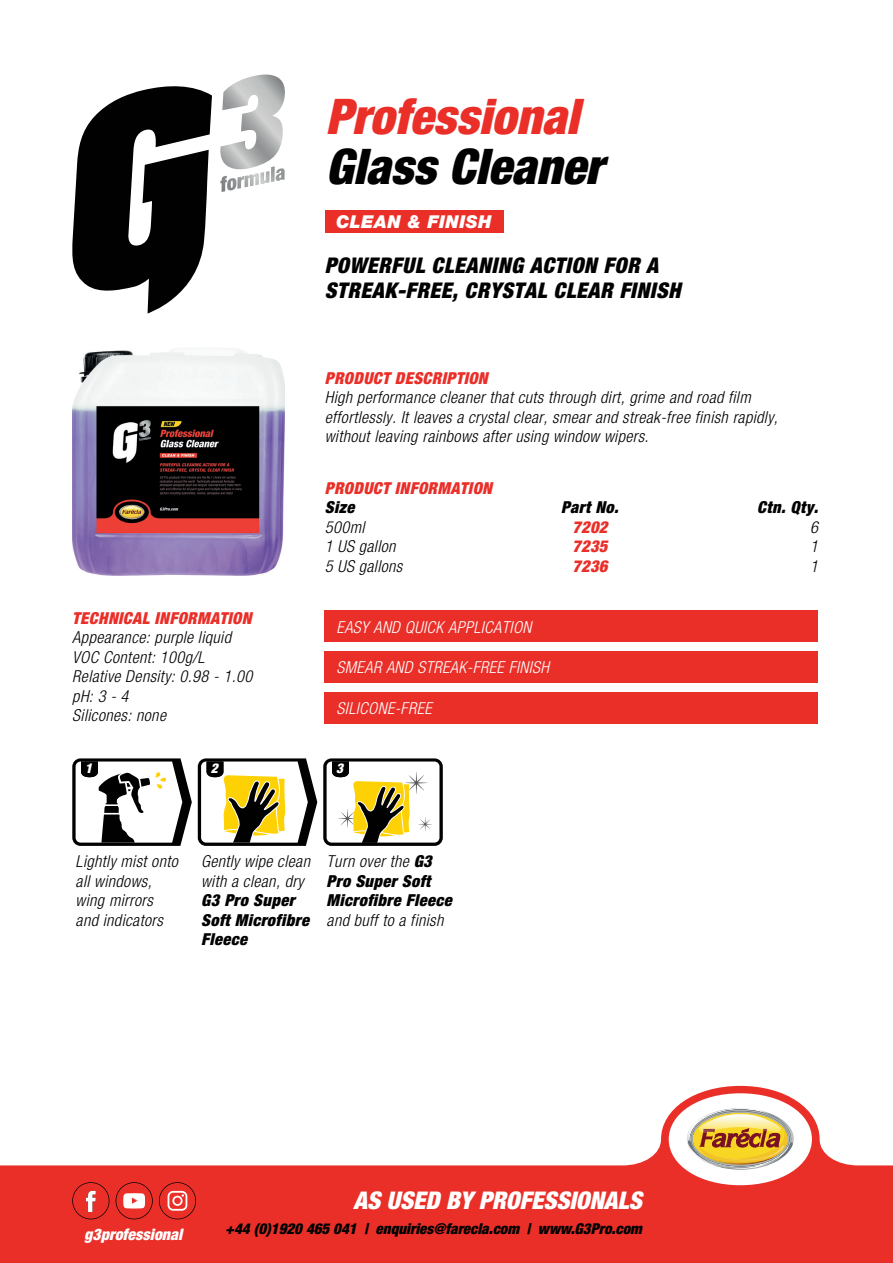
<style>
.page{position:relative;width:893px;height:1263px;background:#fff}
.page>*{position:absolute;margin:0;border:0;box-sizing:border-box;transform-origin:0 0}
.t1{font:italic 900 condensed 49.2px "Helvetica Neue";color:#ea2f29}
.t2{font:italic 900 condensed 49.2px "Helvetica Neue";color:#010101}
.t3{font:italic 900 condensed 24.45px "Helvetica Neue";color:#fff}
.t4{font:italic 900 condensed 21.6px/25.7px "Helvetica Neue";letter-spacing:.025em;color:#010101}
.t5{font:italic 900 17.7px "Helvetica Neue";letter-spacing:.025em;color:#fff}
.t6{font:italic 300 condensed 16.5px/19.5px "Helvetica Neue";letter-spacing:.025em;color:#010101}
.t7{font:italic 900 condensed 16.5px/19.5px "Helvetica Neue";letter-spacing:.025em;color:#010101}
.t8{font:italic 900 condensed 16.5px/19.5px "Helvetica Neue";letter-spacing:.025em;color:#ea2f29;text-align:justify}
.t9{font:italic 300 condensed 16.5px "Helvetica Neue";letter-spacing:.025em;color:#fff}
.t10{font:italic 900 condensed 15.9px "Helvetica Neue";color:#fff}
.t11{font:italic 900 condensed 15px "Helvetica Neue";color:#010101}
.t12{font:italic 900 condensed 13.5px "Helvetica Neue";color:#fff}
.s1{font-weight:300}
</style>
<div class="page">
<div style="left:326px;top:210px;width:178px;height:23px;background:#ea2f29"></div>
<svg style="left:0;top:1086px;width:893px;height:177px;fill:#ea2f29"></svg>
<svg style="left:72px;top:86px;width:140px;height:227px"></svg>
<svg style="left:220px;top:75px;width:65px;height:117px"></svg>
<svg style="left:72px;top:1182px;width:37px;height:37px"></svg>
<svg style="left:159px;top:1182px;width:37px;height:37px"></svg>
<svg style="left:116px;top:1182px;width:37px;height:37px"></svg>
<img style="left:72px;top:348px;width:213px;height:227px">
<svg style="left:72px;top:758px;width:120px;height:88px"></svg>
<svg style="left:323px;top:758px;width:120px;height:88px"></svg>
<svg style="left:198px;top:758px;width:119px;height:88px"></svg>
<div style="left:325px;top:692px;width:493px;height:31px;background:#ea2f29"></div>
<div style="left:325px;top:651px;width:493px;height:31px;background:#ea2f29"></div>
<div style="left:325px;top:610px;width:493px;height:32px;background:#ea2f29"></div>
<h1 class="t1" style="left:326px;top:87px;width:255px">Professional</h1>
<h1 class="t2" style="left:326px;top:136px;width:279px">Glass Cleaner</h1>
<p class="t5" style="left:336px;top:211px;width:157px">CLEAN &amp; FINISH</p>
<h3 class="t4" style="left:325px;top:252px;width:357px">POWERFUL CLEANING ACTION FOR A<br>STREAK-FREE, CRYSTAL CLEAR FINISH</h3>
<p class="t8" style="left:72px;top:608px;width:181px">TECHNICAL INFORMATION</p>
<p class="t6" style="left:72px;top:627px;width:182px">Appearance: purple liquid<br>VOC Content: 100g/L<br>Relative Density: 0.98 - 1.00 pH: 3 - 4<br>Silicones: none</p>
<p class="t8" style="left:325px;top:368px;width:164px">PRODUCT DESCRIPTION</p>
<p class="t6" style="left:325px;top:388px;width:455px">High performance cleaner that cuts through dirt, grime and road film effortlessly. It leaves a crystal clear, smear and streak-free finish rapidly, without leaving rainbows after using window wipers.</p>
<p class="t8" style="left:325px;top:478px;width:169px">PRODUCT INFORMATION</p>
<p class="t7" style="left:325px;top:497px;width:31px">Size</p>
<p class="t6" style="left:325px;top:517px;width:79px">500ml<br>1 US gallon<br>5 US gallons</p>
<p class="t7" style="left:757px;top:498px;width:62px">Ctn. Qty.</p>
<p class="t6" style="left:810px;top:517px;width:9px;text-align:justify">6<br>1<br>1</p>
<p class="t7" style="left:561px;top:497px;width:59px">Part No.</p>
<p class="t8" style="left:572px;top:517px;width:37px">7202<br>7235<br>7236</p>
<p class="t9" style="left:337px;top:617px;width:196px">EASY AND QUICK APPLICATION</p>
<p class="t9" style="left:337px;top:658px;width:214px">SMEAR AND STREAK-FREE FINISH</p>
<p class="t9" style="left:337px;top:699px;width:97px">SILICONE-FREE</p>
<p class="t12" style="left:85px;top:759px;width:9px">1</p>
<p class="t12" style="left:211px;top:759px;width:9px">2</p>
<p class="t12" style="left:336px;top:759px;width:9px">3</p>
<p class="t6" style="left:76px;top:851px;width:104px">Lightly mist onto all windows, wing mirrors and indicators</p>
<p class="t7" style="left:327px;top:851px;width:127px"><span class="s1">Turn over the</span> G3<br>Pro Super Soft<br>Microfibre Fleece</p>
<p class="t6" style="left:201px;top:851px;width:110px">Gently wipe clean with a clean, dry</p>
<p class="t7" style="left:201px;top:890px;width:109px">G3 Pro Super<br>Soft Microfibre<br>Fleece</p>
<p class="t6" style="left:327px;top:910px;width:118px">and buff to a finish</p>
<p class="t10" style="left:84px;top:1224px;width:99px">g3professional</p>
<h2 class="t3" style="left:354px;top:1185px;width:290px">AS USED BY PROFESSIONALS</h2>
<p class="t11" style="left:225px;top:1219px;width:418px">+44 (0)1920 465 041 | enquiries@farecla.com | www.G3Pro.com</p>
</div>
